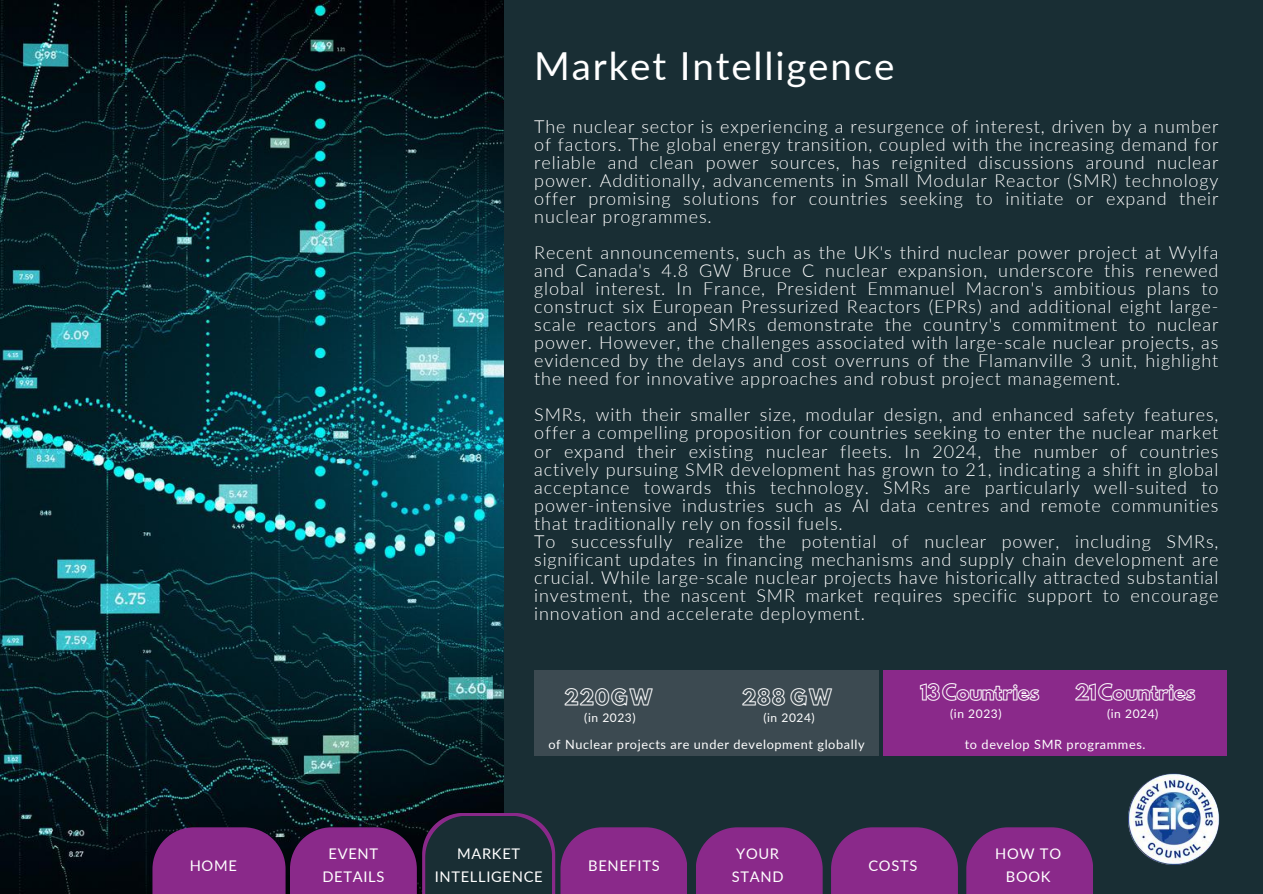
<style>
.page{position:relative;width:1263px;height:894px;background:#fff}
.page>*{position:absolute;margin:0;border:0;box-sizing:border-box;transform-origin:0 0}
.t1{font:38.55px "Lato";letter-spacing:.045em;color:#fff}
.t2{font:19.5px "Hussar Ekologiczne 1";letter-spacing:-.04em;color:#fff}
.t3{font:300 18px/18px "Lato";letter-spacing:.045em;color:#fff;text-align:justify}
.t4{font:14.7px/22.5px "Lato";letter-spacing:.045em;color:#fff;text-align:center}
.t5{font:12.75px "Lato";letter-spacing:.045em;color:#fff}
.t6{font:12px "Lato";letter-spacing:.045em;color:#fff}
</style>
<div class="page">
<img style="left:0;top:0;width:504px;height:893px">
<div style="left:504px;top:0;width:759px;height:893px;background:#192e34"></div>
<img style="left:1128px;top:773px;width:91px;height:91px;border-radius:50%">
<div style="left:152px;top:827px;width:134px;height:66px;background:#8a298a"></div>
<div style="left:290px;top:827px;width:127px;height:66px;background:#8a298a"></div>
<svg style="left:422px;top:812px;width:133px;height:81px"></svg>
<div style="left:425px;top:815px;width:127px;height:78px;background:#192e34"></div>
<div style="left:560px;top:827px;width:127px;height:66px;background:#8a298a"></div>
<div style="left:696px;top:827px;width:127px;height:66px;background:#8a298a"></div>
<div style="left:831px;top:827px;width:127px;height:66px;background:#8a298a"></div>
<div style="left:966px;top:827px;width:127px;height:66px;background:#8a298a"></div>
<div style="left:884px;top:670px;width:343px;height:85px;background:#8a298a"></div>
<div style="left:534px;top:670px;width:345px;height:85px;background:#3c4a51"></div>
<h1 class="t1" style="left:534px;top:42px;width:362px">Market Intelligence</h1>
<p class="t3" style="left:534px;top:117px;width:686px">The nuclear sector is experiencing a resurgence of interest, driven by a number of factors. The global energy transition, coupled with the increasing demand for reliable and clean power sources, has reignited discussions around nuclear power. Additionally, advancements in Small Modular Reactor (SMR) technology offer promising solutions for countries seeking to initiate or expand their nuclear programmes.</p>
<p class="t3" style="left:534px;top:243px;width:686px">Recent announcements, such as the UK's third nuclear power project at Wylfa and Canada's 4.8 GW Bruce C nuclear expansion, underscore this renewed global interest. In France, President Emmanuel Macron's ambitious plans to construct six European Pressurized Reactors (EPRs) and additional eight large&shy;scale reactors and SMRs demonstrate the country's commitment to nuclear power. However, the challenges associated with large-scale nuclear projects, as evidenced by the delays and cost overruns of the Flamanville 3 unit, highlight the need for innovative approaches and robust project management.</p>
<p class="t3" style="left:534px;top:405px;width:686px;text-align:left">SMRs, with their smaller size, modular design, and enhanced safety features, offer a compelling proposition for countries seeking to enter the nuclear market or expand their existing nuclear fleets. In 2024, the number of countries actively pursuing SMR development has grown to 21, indicating a shift in global acceptance towards this technology. SMRs are particularly well-suited to power-intensive industries such as AI data centres and remote communities that traditionally rely on fossil fuels.<br>To successfully realize the potential of nuclear power, including SMRs, significant updates in financing mechanisms and supply chain development are crucial. While large-scale nuclear projects have historically attracted substantial investment, the nascent SMR market requires specific support to encourage innovation and accelerate deployment.</p>
<p class="t2" style="left:565px;top:688px;width:90px">220GW</p>
<p class="t2" style="left:742px;top:688px;width:92px">288 GW</p>
<p class="t6" style="left:584px;top:710px;width:53px">(in 2023)</p>
<p class="t6" style="left:763px;top:710px;width:53px">(in 2024)</p>
<p class="t5" style="left:548px;top:736px;width:318px">of Nuclear projects are under development globally</p>
<p class="t2" style="left:920px;top:684px;width:122px">13Countries</p>
<p class="t2" style="left:1075px;top:684px;width:122px">21Countries</p>
<p class="t6" style="left:950px;top:706px;width:53px">(in 2023)</p>
<p class="t5" style="left:965px;top:736px;width:182px">to develop SMR programmes.</p>
<p class="t6" style="left:1107px;top:706px;width:53px">(in 2024)</p>
<p class="t4" style="left:190px;top:853px;width:49px">HOME</p>
<p class="t4" style="left:322px;top:842px;width:63px">EVENT<br>DETAILS</p>
<p class="t4" style="left:435px;top:842px;width:109px">MARKET<br>INTELLIGENCE</p>
<p class="t4" style="left:588px;top:853px;width:73px">BENEFITS</p>
<p class="t4" style="left:732px;top:842px;width:53px;text-align:left">YOUR<br>STAND</p>
<p class="t4" style="left:868px;top:853px;width:50px">COSTS</p>
<p class="t4" style="left:995px;top:842px;width:67px">HOW TO<br>BOOK</p>
</div>
